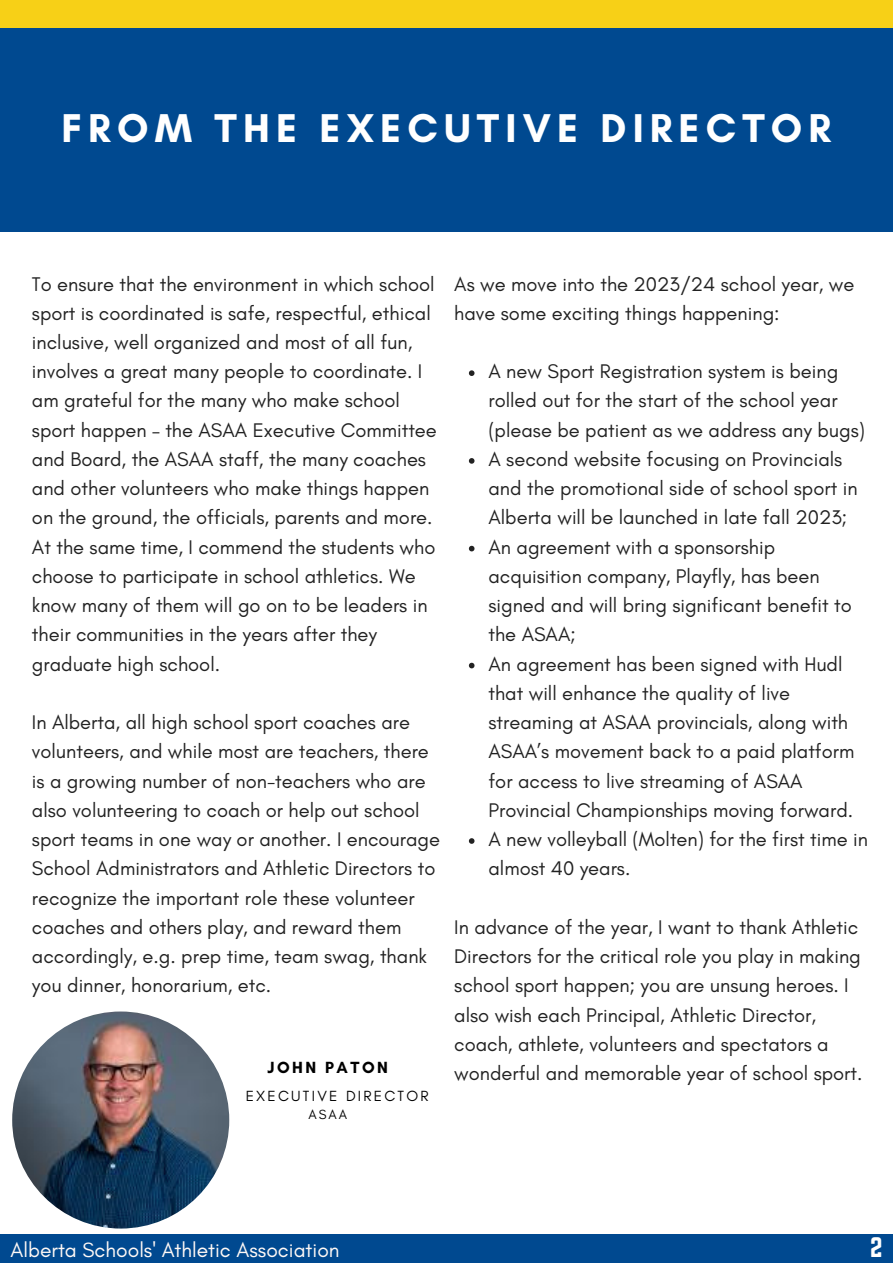
<style>
.page{position:relative;width:893px;height:1264px;background:#fff}
.page>*{position:absolute;margin:0;border:0;box-sizing:border-box;transform-origin:0 0}
.t1{font:700 40.95px "Glacial Indifference";letter-spacing:.15em;color:#fff}
.t2{font:24.75px "Norwester";color:#fff}
.t3{font:21px "Glacial Indifference";color:#fff9f6}
.t4{font:20.1px/29.2px "Glacial Indifference";color:#222}
.t5{font:700 16.5px "Glacial Indifference";letter-spacing:.15em;color:#000}
.t6{font:15px "Glacial Indifference";letter-spacing:.15em;color:#000}
.t7{font:13.5px "Glacial Indifference";color:#000}
</style>
<div class="page">
<div style="left:0;top:1234px;width:892px;height:28px;background:#004990"></div>
<div style="left:0;top:27px;width:892px;height:204px;background:#004990"></div>
<div style="left:0;top:0;width:892px;height:27px;background:#f7d017"></div>
<svg style="left:469px;top:370px;width:5px;height:6px"></svg>
<svg style="left:469px;top:458px;width:5px;height:5px"></svg>
<svg style="left:469px;top:546px;width:5px;height:5px"></svg>
<svg style="left:469px;top:662px;width:5px;height:6px"></svg>
<svg style="left:469px;top:838px;width:5px;height:5px"></svg>
<img style="left:12px;top:1011px;width:218px;height:218px">
<p class="t1" style="left:62px;top:103px;width:771px">FROM THE EXECUTIVE DIRECTOR</p>
<p class="t4" style="left:32px;top:269px;width:406px">To ensure that the environment in which school sport is coordinated is safe, respectful, ethical inclusive, well organized and most of all fun, involves a great many people to coordinate. I am grateful for the many who make school sport happen – the ASAA Executive Committee and Board, the ASAA staff, the many coaches and other volunteers who make things happen on the ground, the officials, parents and more.<br>At the same time, I commend the students who choose to participate in school athletics. We know many of them will go on to be leaders in their communities in the years after they graduate high school.</p>
<p class="t4" style="left:32px;top:707px;width:409px">In Alberta, all high school sport coaches are volunteers, and while most are teachers, there is a growing number of non-teachers who are also volunteering to coach or help out school sport teams in one way or another. I encourage School Administrators and Athletic Directors to recognize the important role these volunteer coaches and others play, and reward them accordingly, e.g. prep time, team swag, thank you dinner, honorarium, etc.</p>
<p class="t5" style="left:267px;top:1057px;width:122px">JOHN PATON</p>
<p class="t7" style="left:308px;top:1105px;width:40px">ASAA</p>
<p class="t6" style="left:246px;top:1087px;width:184px">EXECUTIVE DIRECTOR</p>
<p class="t4" style="left:454px;top:269px;width:401px">As we move into the 2023/24 school year, we have some exciting things happening:</p>
<p class="t4" style="left:488px;top:356px;width:378px">A new Sport Registration system is being rolled out for the start of the school year (please be patient as we address any bugs)</p>
<p class="t4" style="left:488px;top:444px;width:370px">A second website focusing on Provincials and the promotional side of school sport in<br>Alberta will be launched in late fall 2023;</p>
<p class="t4" style="left:488px;top:532px;width:365px">An agreement with a sponsorship acquisition company, Playfly, has been signed and will bring significant benefit to the ASAA;</p>
<p class="t4" style="left:488px;top:649px;width:367px">An agreement has been signed with Hudl that will enhance the quality of live streaming at ASAA provincials, along with ASAA’s movement back to a paid platform for access to live streaming of ASAA Provincial Championships moving forward.</p>
<p class="t4" style="left:488px;top:824px;width:381px">A new volleyball (Molten) for the first time in almost 40 years.</p>
<p class="t4" style="left:454px;top:912px;width:410px">In advance of the year, I want to thank Athletic Directors for the critical role you play in making school sport happen; you are unsung heroes. I also wish each Principal, Athletic Director, coach, athlete, volunteers and spectators a wonderful and memorable year of school sport.</p>
<p class="t3" style="left:11px;top:1236px;width:330px">Alberta Schools' Athletic Association</p>
<p class="t2" style="left:870px;top:1232px;width:14px">2</p>
</div>
